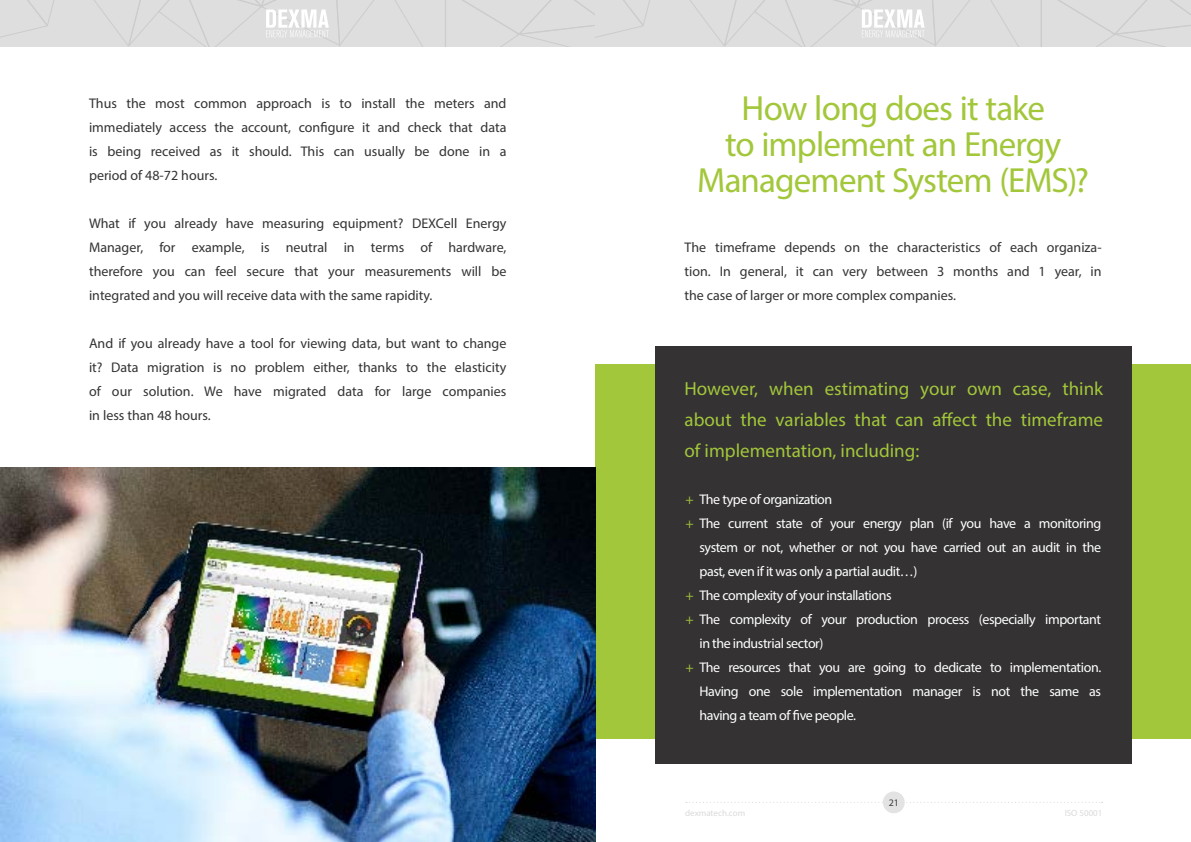
<style>
.page{position:relative;width:1191px;height:842px;background:#fff}
.page>*{position:absolute;margin:0;border:0;box-sizing:border-box;transform-origin:0 0}
.t1{font:35px/36px "Myriad Pro";letter-spacing:-.025em;color:#a2c73a;text-align:center}
.t2{font:19px/31px "Myriad Pro";color:#a2c73a;text-align:justify}
.t3{font:14px/24px "Myriad Pro";color:#343233;text-align:justify}
.t4{font:14px "Myriad Pro";letter-spacing:-.03em;color:#fff}
.t5{font:10px "Myriad Pro";color:#3c3c3b}
.t6{font:9px "Myriad Pro";color:#dadada}
.s1{color:#a2c73a}
</style>
<div class="page">
<svg style="left:686px;top:802px;width:416px;height:1px"></svg>
<div style="left:883px;top:791px;width:21px;height:22px;background:#e3e3e3;border-radius:50%"></div>
<svg style="left:0;top:0;width:1191px;height:46px;background:#dedede"></svg>
<div style="left:595px;top:365px;width:596px;height:374px;background:#a2c73a"></div>
<div style="left:655px;top:346px;width:476px;height:417px;background:#343233"></div>
<img style="left:0;top:468px;width:596px;height:374px">
<p class="t3" style="left:89px;top:91px;width:419px">Thus the most common approach is to install the meters and immediately access the account, configure it and check that data is being received as it should. This can usually be done in a period of 48-72 hours.</p>
<p class="t3" style="left:89px;top:211px;width:419px">What if you already have measuring equipment? DEXCell Energy Manager, for example, is neutral in terms of hardware, therefore you can feel secure that your measurements will be integrated and you will receive data with the same rapidity.</p>
<p class="t3" style="left:89px;top:331px;width:419px">And if you already have a tool for viewing data, but want to change it? Data migration is no problem either, thanks to the elasticity of our solution. We have migrated data for large companies in less than 48 hours.</p>
<h1 class="t1" style="left:697px;top:90px;width:393px">How long does it take<br>to implement an Energy<br>Management System (EMS)?</h1>
<p class="t3" style="left:684px;top:235px;width:419px">The timeframe depends on the characteristics of each organiza&shy;tion. In general, it can very between 3 months and 1 year, in the case of larger or more complex companies.</p>
<h2 class="t2" style="left:684px;top:373px;width:420px">However, when estimating your own case, think about the variables that can affect the timeframe of implementation, including:</h2>
<p class="t4" style="left:685px;top:491px;width:148px"><span class="s1">+</span> The type of organization</p>
<p class="t4" style="left:685px;top:515px;width:417px"><span class="s1">+</span> The current state of your energy plan (if you have a monitoring</p>
<p class="t4" style="left:699px;top:539px;width:403px">system or not, whether or not you have carried out an audit in the</p>
<p class="t4" style="left:699px;top:563px;width:219px">past, even if it was only a partial audit…)</p>
<p class="t4" style="left:685px;top:587px;width:208px"><span class="s1">+</span> The complexity of your installations</p>
<p class="t4" style="left:685px;top:611px;width:417px"><span class="s1">+</span> The complexity of your production process (especially important</p>
<p class="t4" style="left:699px;top:635px;width:125px">in the industrial sector)</p>
<p class="t4" style="left:685px;top:659px;width:417px"><span class="s1">+</span> The resources that you are going to dedicate to implementation.</p>
<p class="t4" style="left:699px;top:683px;width:403px">Having one sole implementation manager is not the same as</p>
<p class="t4" style="left:699px;top:707px;width:158px">having a team of five people.</p>
<p class="t5" style="left:888px;top:796px;width:12px">21</p>
<p class="t6" style="left:685px;top:807px;width:62px">dexmatech.com</p>
<p class="t6" style="left:1064px;top:807px;width:39px">ISO 50001</p>
</div>
